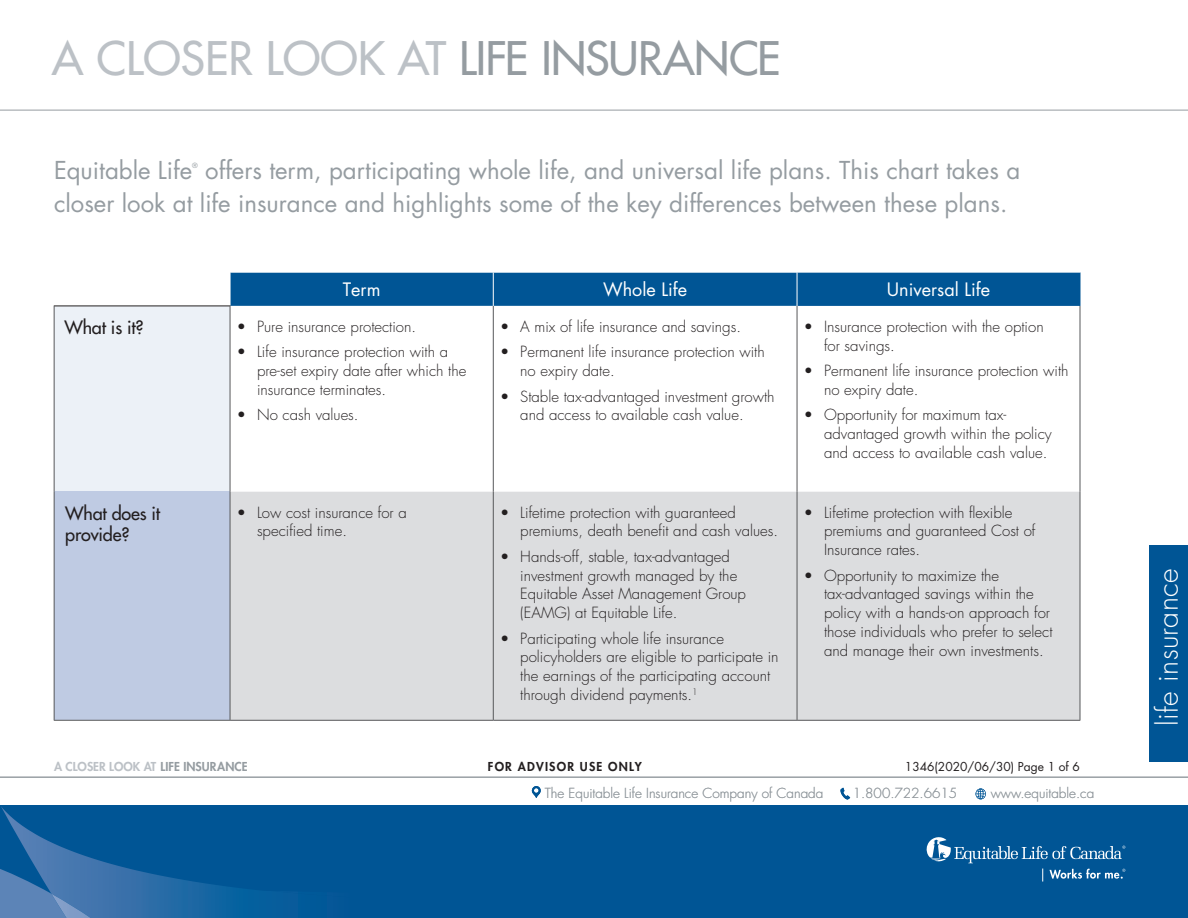
<style>
.page{position:relative;width:1188px;height:918px;background:#fff}
.page>*{position:absolute;margin:0;border:0;box-sizing:border-box;transform-origin:0 0}
.t1{font:500 45px "Futura Std";letter-spacing:-.01em;color:#bcc1c6}
.t2{font:300 28.5px "Futura Std";letter-spacing:.01em;color:#fff}
.t3{font:24px/33px "Futura Std";color:#959ca1}
.t4{font:500 18px/21px "Futura Std";letter-spacing:-.01em;color:#231f20}
.t5{font:18px "Futura Std";color:#fff}
.t6{font:300 15px/18.8px "Futura Std";color:#231f20}
.t7{font:300 13.5px "Futura Std";color:#959ca1}
.t8{font:800 12px "Futura Std";color:#bcc1c6}
.t9{font:12px "Futura Std";color:#231f20}
.t10{font:800 12px "Futura Std";letter-spacing:.1em;color:#231f20}
.t11{font:7.05px "Futura Std";color:#959ca1}
.s1{color:#959ca1}
</style>
<div class="page">
<div style="left:1149px;top:545px;width:39px;height:217px;background:#005595"></div>
<div style="left:231px;top:273px;width:566px;height:33px;background:#005595"></div>
<div style="left:797px;top:272px;width:283px;height:34px;background:#005595"></div>
<div style="left:54px;top:306px;width:176px;height:186px;background:#ecf1f7"></div>
<svg style="left:231px;top:306px;width:849px;height:186px"></svg>
<div style="left:54px;top:492px;width:176px;height:228px;background:#bfcbe3"></div>
<div style="left:231px;top:492px;width:849px;height:228px;background:#dcdddf"></div>
<hr style="left:54px;top:306px;width:1px;height:186px;background:#57585a">
<hr style="left:230px;top:306px;width:1px;height:186px;background:#57585a">
<hr style="left:493px;top:306px;width:1px;height:186px;background:#57585a">
<hr style="left:797px;top:306px;width:1px;height:186px;background:#57585a">
<hr style="left:1080px;top:306px;width:1px;height:186px;background:#57585a">
<hr style="left:54px;top:492px;width:1px;height:228px;background:#57585a">
<hr style="left:230px;top:492px;width:1px;height:228px;background:#57585a">
<hr style="left:493px;top:492px;width:1px;height:228px;background:#57585a">
<hr style="left:797px;top:492px;width:1px;height:228px;background:#57585a">
<hr style="left:1080px;top:492px;width:1px;height:228px;background:#57585a">
<hr style="left:493px;top:272px;width:1px;height:34px;background:#fff">
<hr style="left:797px;top:272px;width:1px;height:34px;background:#fff">
<hr style="left:1080px;top:272px;width:1px;height:34px;background:#005595">
<hr style="left:797px;top:272px;width:283px;height:1px;background:#fff">
<hr style="left:54px;top:306px;width:176px;height:1px;background:#231f20">
<hr style="left:54px;top:720px;width:176px;height:1px;background:#57585a">
<hr style="left:230px;top:720px;width:263px;height:1px;background:#57585a">
<hr style="left:493px;top:720px;width:304px;height:1px;background:#57585a">
<hr style="left:797px;top:720px;width:283px;height:1px;background:#57585a">
<hr style="left:0;top:110px;width:1188px;height:1px;background:#959ca1">
<div style="left:0;top:805px;width:1188px;height:113px;background:#005595"></div>
<svg style="left:0;top:807px;width:259px;height:111px"></svg>
<svg style="left:1049px;top:869px;width:76px;height:10px"></svg>
<svg style="left:926px;top:837px;width:199px;height:26px"></svg>
<svg style="left:1042px;top:869px;width:1px;height:13px"></svg>
<hr style="left:0;top:777px;width:1188px;height:1px;background:#959ca1">
<svg style="left:841px;top:788px;width:9px;height:12px"></svg>
<svg style="left:531px;top:786px;width:10px;height:12px"></svg>
<svg style="left:976px;top:788px;width:10px;height:11px"></svg>
<h1 class="t1" style="left:52px;top:30px;width:730px">A CLOSER LOOK AT <span class="s1">LIFE INSURANCE</span></h1>
<h3 class="t3" style="left:54px;top:154px;width:968px;text-indent:151px">offers term, participating whole life, and universal life plans. This chart takes a closer look at life insurance and highlights some of the key differences between these plans.</h3>
<h3 class="t3" style="left:54px;top:154px;width:140px">Equitable Life</h3>
<p class="t11" style="left:192px;top:161px;width:7px">®</p>
<p class="t5" style="left:343px;top:278px;width:39px">Term</p>
<p class="t5" style="left:603px;top:278px;width:85px">Whole Life</p>
<p class="t5" style="left:887px;top:278px;width:105px">Universal Life</p>
<p class="t4" style="left:64px;top:317px;width:81px">What is it?</p>
<p class="t6" style="left:237px;top:317px;width:181px">• Pure insurance protection.</p>
<p class="t6" style="left:257px;top:343px;width:211px;text-indent:-20px">• Life insurance protection with a pre-set expiry date after which the insurance terminates.</p>
<p class="t6" style="left:237px;top:406px;width:123px">• No cash values.</p>
<p class="t6" style="left:500px;top:317px;width:242px">• A mix of life insurance and savings.</p>
<p class="t6" style="left:520px;top:343px;width:246px;text-indent:-20px">• Permanent life insurance protection with no expiry date.</p>
<p class="t6" style="left:520px;top:387px;width:256px;text-indent:-20px">• Stable tax-advantaged investment growth and access to available cash value.</p>
<p class="t4" style="left:65px;top:503px;width:96px">What does it provide?</p>
<p class="t6" style="left:257px;top:503px;width:151px;text-indent:-20px">• Low cost insurance for a specified time.</p>
<p class="t6" style="left:520px;top:503px;width:259px;text-indent:-20px">• Lifetime protection with guaranteed premiums, death benefit and cash values.</p>
<p class="t6" style="left:520px;top:547px;width:227px;text-indent:-20px">• Hands-off, stable, tax-advantaged investment growth managed by the<br>Equitable Asset Management Group (EAMG) at Equitable Life.</p>
<p class="t6" style="left:520px;top:629px;width:260px;text-indent:-20px">• Participating whole life insurance policyholders are eligible to participate in the earnings of the participating account through dividend payments.<sup>1</sup></p>
<p class="t6" style="left:824px;top:317px;width:221px;text-indent:-20px">• Insurance protection with the option for savings.</p>
<p class="t6" style="left:824px;top:362px;width:246px;text-indent:-20px">• Permanent life insurance protection with no expiry date.</p>
<p class="t6" style="left:824px;top:406px;width:229px;text-indent:-20px">• Opportunity for maximum tax&shy;advantaged growth within the policy and access to available cash value.</p>
<p class="t6" style="left:824px;top:503px;width:213px;text-indent:-20px">• Lifetime protection with flexible premiums and guaranteed Cost of<br>Insurance rates.</p>
<p class="t6" style="left:824px;top:566px;width:230px;text-indent:-20px">• Opportunity to maximize the tax-advantaged savings within the policy with a hands-on approach for those individuals who prefer to select and manage their own investments.</p>
<p class="t8" style="left:54px;top:759px;width:195px">A CLOSER LOOK AT <span class="s1">LIFE INSURANCE</span></p>
<p class="t10" style="left:488px;top:759px;width:155px">FOR ADVISOR USE ONLY</p>
<p class="t9" style="left:905px;top:759px;width:177px">1346(2020/06/30) Page 1 of 6</p>
<p class="t7" style="left:545px;top:785px;width:280px">The Equitable Life Insurance Company of Canada</p>
<p class="t7" style="left:853px;top:785px;width:106px">1.800.722.6615</p>
<p class="t7" style="left:991px;top:785px;width:105px">www.equitable.ca</p>
<h2 class="t2" style="left:1150px;top:726px;width:159px;rotate:-90deg">life insurance</h2>
</div>
